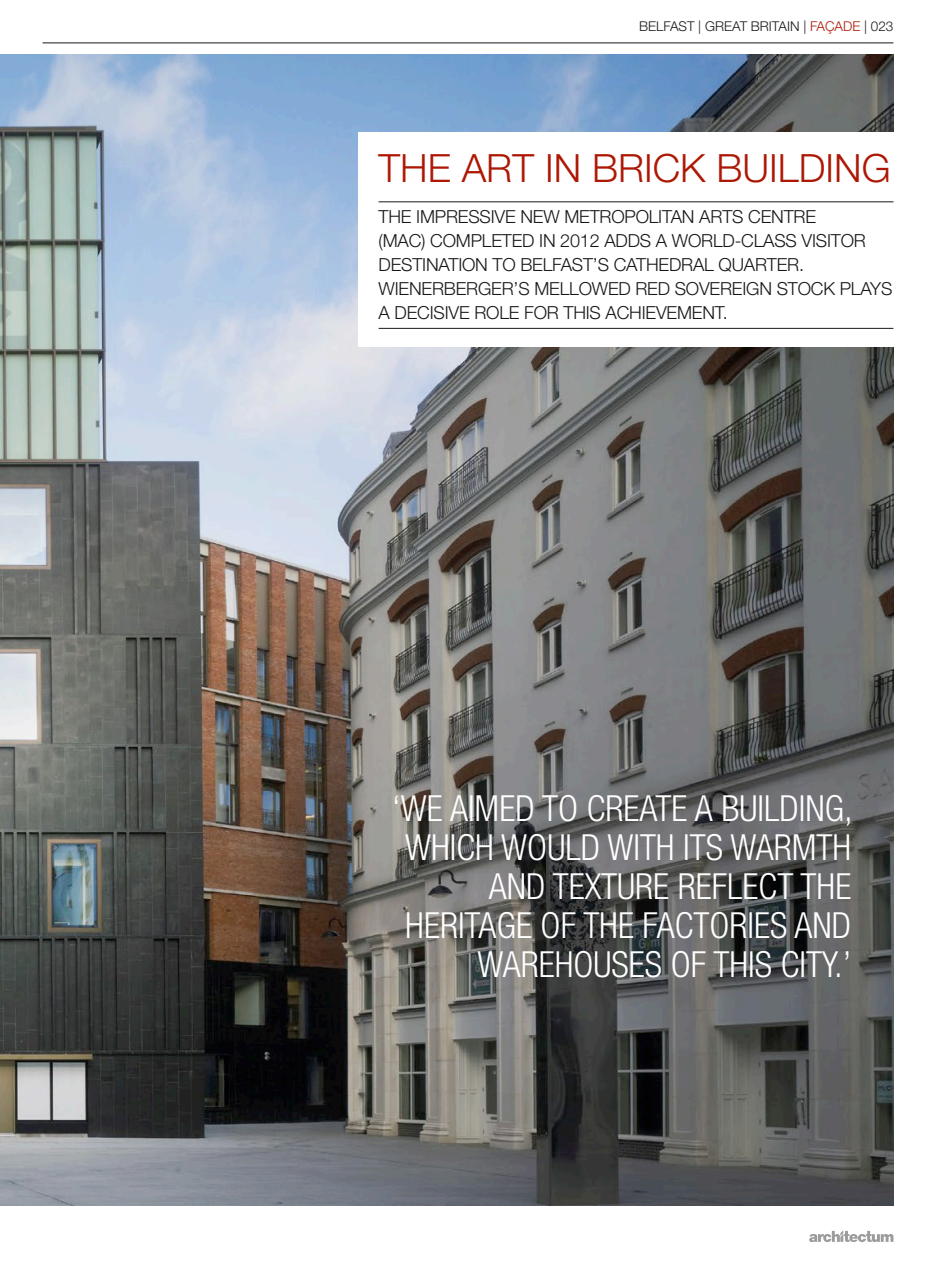
<style>
.page{position:relative;width:936px;height:1263px;background:#fff}
.page>*{position:absolute;margin:0;border:0;box-sizing:border-box;transform-origin:0 0}
.t1{font:300 39px "Helvetica Neue LT Pro";color:#ad1805}
.t2{font:300 condensed 36px/39px "Helvetica Neue LT Pro";color:#fff;text-align:right}
.t3{font:300 18px/24px "Helvetica Neue LT Pro";letter-spacing:-.01em;color:#1a1817}
.t4{font:300 13.5px "Helvetica Neue LT Pro";color:#1a1817}
.s1{color:#ad1805}
</style>
<div class="page">
<svg style="left:809px;top:1230px;width:84px;height:12px"></svg>
<hr style="left:43px;top:43px;width:850px;height:1px;background:#1a1817">
<img style="left:0;top:54px;width:893px;height:1151px">
<div style="left:359px;top:132px;width:576px;height:214px;background:#fff"></div>
<hr style="left:378px;top:201px;width:515px;height:1px;background:#1a1817">
<hr style="left:378px;top:328px;width:515px;height:1px;background:#1a1817">
<p class="t4" style="left:639px;top:18px;width:256px">BELFAST | GREAT BRITAIN | <span class="s1">FAÇADE</span> | 023</p>
<h1 class="t1" style="left:378px;top:145px;width:513px">THE ART IN BRICK BUILDING</h1>
<p class="t3" style="left:378px;top:205px;width:515px">THE IMPRESSIVE NEW METROPOLITAN ARTS CENTRE<br>(MAC) COMPLETED IN 2012 ADDS A WORLD-CLASS VISITOR DESTINATION TO BELFAST’S CATHEDRAL QUARTER.<br>WIENERBERGER’S MELLOWED RED SOVEREIGN STOCK PLAYS A DECISIVE ROLE FOR THIS ACHIEVEMENT.</p>
<h2 class="t2" style="left:392px;top:788px;width:462px">‘WE AIMED TO CREATE A BUILDING,<br>WHICH WOULD WITH ITS WARMTH<br>AND TEXTURE REFLECT THE<br>HERITAGE OF THE FACTORIES AND<br>WAREHOUSES OF THIS CITY.’</h2>
</div>
